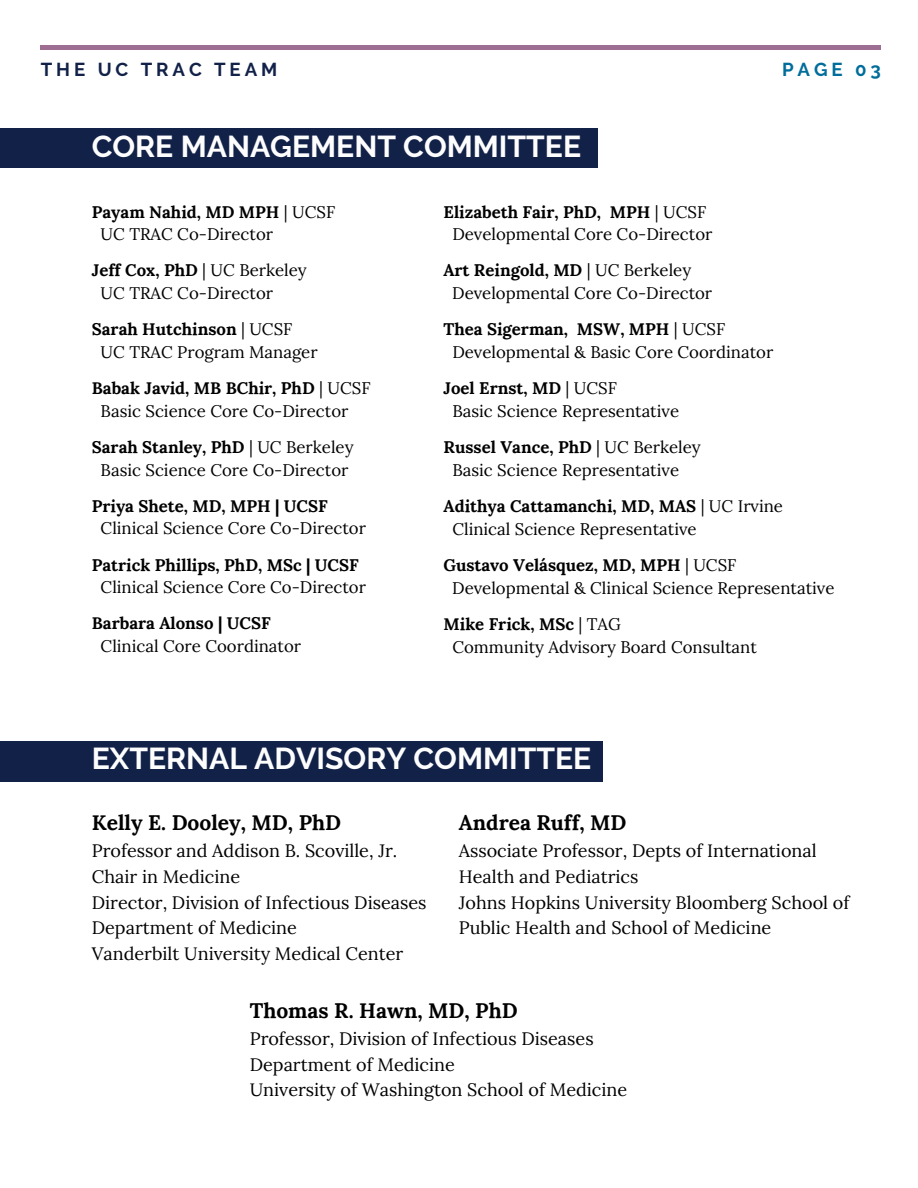
<style>
.page{position:relative;width:918px;height:1188px;background:#fff}
.page>*{position:absolute;margin:0;border:0;box-sizing:border-box;transform-origin:0 0}
.t1{font:700 30.15px "Raleway";color:#fdfdfd}
.t2{font:700 21px "Lora";color:#000}
.t3{font:700 18.75px "Raleway";letter-spacing:.21em;color:#122148}
.t4{font:700 18.75px "Raleway";letter-spacing:.21em;color:#006d9b}
.t5{font:18px/25.8px "Lora";color:#000}
.t6{font:16.8px/23px "Lora";color:#000}
.t7{font:700 16.8px "Lora";color:#000}
.s1{font-weight:700}
</style>
<div class="page">
<div style="left:0;top:128px;width:598px;height:40px;background:#122148"></div>
<div style="left:0;top:741px;width:602px;height:40px;background:#122148"></div>
<hr style="left:41px;top:46px;width:840px;height:3px;background:#9d6d92">
<p class="t3" style="left:41px;top:58px;width:238px">THE UC TRAC TEAM</p>
<p class="t4" style="left:782px;top:58px;width:100px">PAGE 03</p>
<h1 class="t1" style="left:92px;top:129px;width:491px">CORE MANAGEMENT COMMITTEE</h1>
<p class="t6" style="left:101px;top:200px;width:236px;text-indent:-9px"><span class="s1">Payam Nahid, MD MPH</span> | UCSF<br>UC TRAC Co-Director</p>
<p class="t6" style="left:444px;top:200px;width:270px;text-align:center"><span class="s1">Elizabeth Fair, PhD, MPH</span> | UCSF<br>Developmental Core Co-Director</p>
<p class="t6" style="left:101px;top:259px;width:208px;text-indent:-9px"><span class="s1">Jeff Cox, PhD</span> | UC Berkeley<br>UC TRAC Co-Director</p>
<p class="t6" style="left:101px;top:318px;width:219px;text-indent:-9px"><span class="s1">Sarah Hutchinson</span> | UCSF<br>UC TRAC Program Manager</p>
<p class="t6" style="left:101px;top:376px;width:271px;text-indent:-9px"><span class="s1">Babak Javid, MB BChir, PhD</span> | UCSF<br>Basic Science Core Co-Director</p>
<p class="t6" style="left:92px;top:435px;width:263px;text-align:center"><span class="s1">Sarah Stanley, PhD</span> | UC Berkeley<br>Basic Science Core Co-Director</p>
<p class="t6" style="left:452px;top:259px;width:262px;text-indent:-9px"><span class="s1">Art Reingold, MD</span> | UC Berkeley<br>Developmental Core Co-Director</p>
<p class="t6" style="left:452px;top:318px;width:322px;text-indent:-9px"><span class="s1">Thea Sigerman, MSW, MPH</span> | UCSF<br>Developmental &amp; Basic Core Coordinator</p>
<p class="t6" style="left:452px;top:376px;width:228px;text-indent:-9px"><span class="s1">Joel Ernst, MD</span> | UCSF<br>Basic Science Representative</p>
<p class="t6" style="left:452px;top:435px;width:250px;text-indent:-9px"><span class="s1">Russel Vance, PhD</span> | UC Berkeley<br>Basic Science Representative</p>
<p class="t7" style="left:92px;top:495px;width:237px">Priya Shete, MD, MPH | UCSF</p>
<p class="t6" style="left:101px;top:517px;width:267px">Clinical Science Core Co-Director</p>
<p class="t7" style="left:92px;top:554px;width:268px">Patrick Phillips, PhD, MSc | UCSF</p>
<p class="t6" style="left:101px;top:576px;width:267px">Clinical Science Core Co-Director</p>
<p class="t7" style="left:92px;top:613px;width:180px">Barbara Alonso | UCSF</p>
<p class="t6" style="left:101px;top:635px;width:202px">Clinical Core Coordinator</p>
<p class="t6" style="left:452px;top:494px;width:332px;text-indent:-9px"><span class="s1">Adithya Cattamanchi, MD, MAS</span> | UC Irvine<br>Clinical Science Representative</p>
<p class="t6" style="left:452px;top:553px;width:384px;text-indent:-9px"><span class="s1">Gustavo Velásquez, MD, MPH</span> | UCSF<br>Developmental &amp; Clinical Science Representative</p>
<p class="t6" style="left:452px;top:612px;width:306px;text-indent:-9px"><span class="s1">Mike Frick, MSc</span> | TAG<br>Community Advisory Board Consultant</p>
<h1 class="t1" style="left:92px;top:741px;width:501px">EXTERNAL ADVISORY COMMITTEE</h1>
<p class="t2" style="left:92px;top:809px;width:251px">Kelly E. Dooley, MD, PhD</p>
<p class="t5" style="left:92px;top:837px;width:336px">Professor and Addison B. Scoville, Jr.<br>Chair in Medicine<br>Director, Division of Infectious Diseases<br>Department of Medicine<br>Vanderbilt University Medical Center</p>
<p class="t2" style="left:459px;top:809px;width:169px">Andrea Ruff, MD</p>
<p class="t5" style="left:459px;top:837px;width:392px">Associate Professor, Depts of International Health and Pediatrics<br>Johns Hopkins University Bloomberg School of Public Health and School of Medicine</p>
<p class="t2" style="left:250px;top:997px;width:269px">Thomas R. Hawn, MD, PhD</p>
<p class="t5" style="left:250px;top:1025px;width:379px">Professor, Division of Infectious Diseases<br>Department of Medicine<br>University of Washington School of Medicine</p>
</div>
